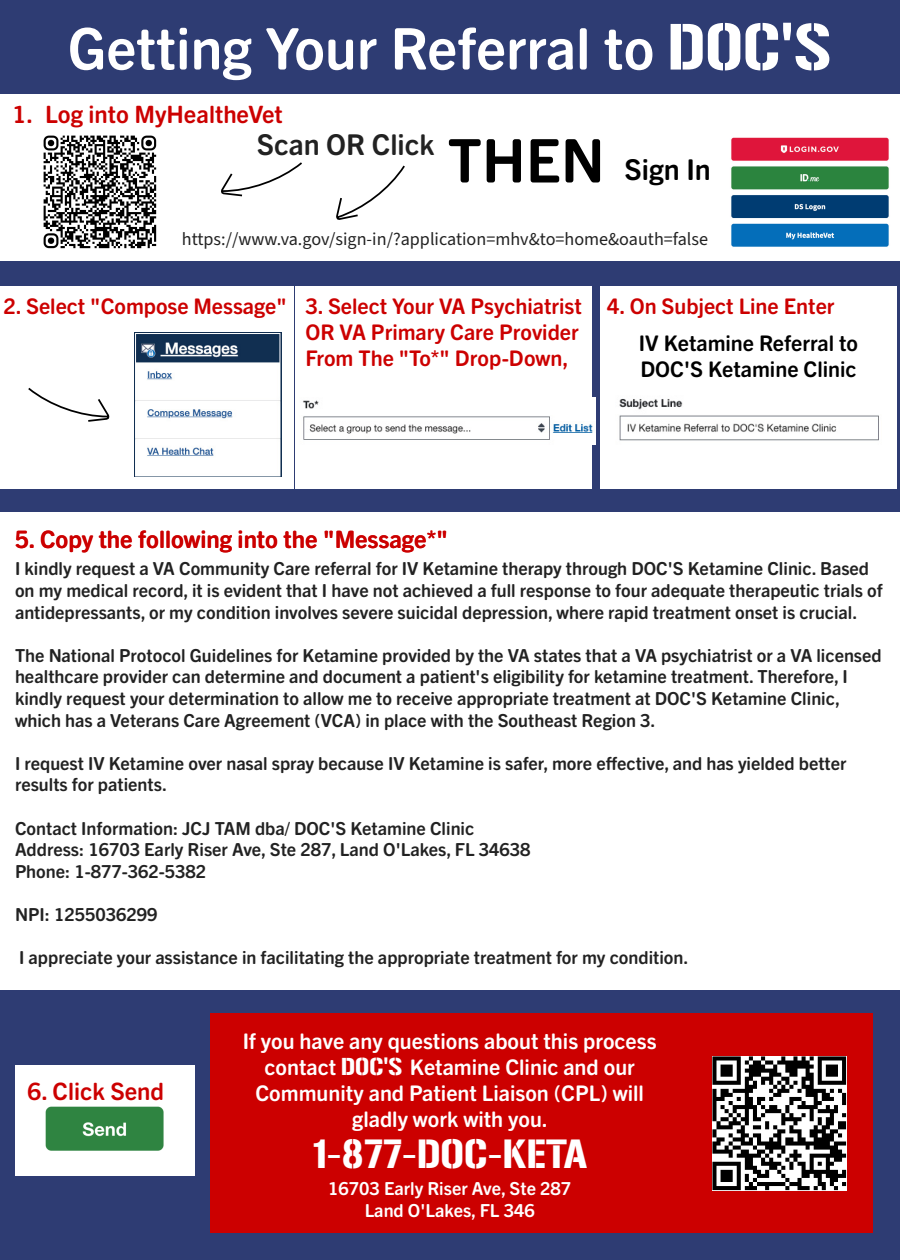
<style>
.page{position:relative;width:900px;height:1260px;background:#2e3c73}
.page>*{position:absolute;margin:0;border:0;box-sizing:border-box;transform-origin:0 0}
.t1{font:700 57.5px "Trade Gothic Next SR Pro";color:#fff}
.t2{font:36px "Gunplay";color:#fff}
.t3{font:700 28.75px "Trade Gothic Next SR Pro";color:#222}
.t4{font:700 28.75px "Trade Gothic Next SR Pro";color:#000}
.t5{font:700 24px "Trade Gothic Next SR Pro";color:#c00}
.t6{font:700 21.5px/26px "Trade Gothic Next SR Pro";color:#fff;text-align:center}
.t7{font:700 21.5px/26px "Trade Gothic Next SR Pro";color:#c00}
.t8{font:700 21.5px/26px "Trade Gothic Next SR Pro";color:#000}
.t9{font:18.25px "Source Sans 3";color:#222}
.t10{font:700 18px/21.5px "Trade Gothic Next SR Pro";color:#222}
.t11{font:700 18px/21.5px "Trade Gothic Next SR Pro";color:#fff;text-align:center}
.s1{font-family:"Gunplay";font-weight:400}
.s2{font-size:60.25px;color:#000}
</style>
<div class="page">
<div style="left:15px;top:1065px;width:179px;height:111px;background:#fff"></div>
<div style="left:0;top:512px;width:900px;height:477px;background:#fff"></div>
<img style="left:45px;top:1106px;width:119px;height:45px">
<div style="left:0;top:94px;width:900px;height:167px;background:#fff"></div>
<img style="left:43px;top:135px;width:114px;height:114px">
<img style="left:731px;top:137px;width:158px;height:110px">
<svg style="left:221px;top:162px;width:81px;height:35px"></svg>
<svg style="left:336px;top:165px;width:69px;height:55px"></svg>
<div style="left:0;top:286px;width:294px;height:203px;background:#fff"></div>
<div style="left:295px;top:286px;width:297px;height:203px;background:#fff"></div>
<img style="left:135px;top:333px;width:146px;height:144px">
<div style="left:600px;top:286px;width:297px;height:203px;background:#fff"></div>
<img style="left:303px;top:398px;width:293px;height:47px">
<img style="left:619px;top:398px;width:260px;height:43px">
<svg style="left:28px;top:387px;width:82px;height:35px"></svg>
<div style="left:210px;top:1014px;width:663px;height:219px;background:#c00"></div>
<img style="left:713px;top:1056px;width:134px;height:134px">
<h1 class="t1" style="left:68px;top:9px;width:765px">Getting Your Referral to <span class="s1">DOC'S</span></h1>
<h3 class="t5" style="left:13px;top:98px;width:272px">1. Log into MyHealtheVet</h3>
<h3 class="t3" style="left:257px;top:125px;width:350px">Scan OR Click <span class="s2">THEN</span></h3>
<h3 class="t4" style="left:624px;top:150px;width:88px">Sign In</h3>
<p class="t9" style="left:182px;top:227px;width:528px">https://www.va.gov/sign-in/?application=mhv&amp;to=home&amp;oauth=false</p>
<p class="t7" style="left:305px;top:292px;width:278px;text-indent:-302px">2. Select "Compose Message" 3. Select Your VA Psychiatrist<br>OR VA Primary Care Provider<br>From The "To*" Drop-Down,</p>
<p class="t7" style="left:607px;top:292px;width:229px">4. On Subject Line Enter</p>
<p class="t8" style="left:639px;top:329px;width:221px">IV Ketamine Referral to<br>DOC'S Ketamine Clinic</p>
<h3 class="t5" style="left:15px;top:522px;width:435px">5. Copy the following into the "Message*"</h3>
<p class="t10" style="left:15px;top:557px;width:869px">I kindly request a VA Community Care referral for IV Ketamine therapy through DOC'S Ketamine Clinic. Based on my medical record, it is evident that I have not achieved a full response to four adequate therapeutic trials of antidepressants, or my condition involves severe suicidal depression, where rapid treatment onset is crucial.</p>
<p class="t10" style="left:15px;top:643px;width:868px">The National Protocol Guidelines for Ketamine provided by the VA states that a VA psychiatrist or a VA licensed healthcare provider can determine and document a patient's eligibility for ketamine treatment. Therefore, I kindly request your determination to allow me to receive appropriate treatment at DOC'S Ketamine Clinic, which has a Veterans Care Agreement (VCA) in place with the Southeast Region 3.</p>
<p class="t10" style="left:15px;top:751px;width:833px">I request IV Ketamine over nasal spray because IV Ketamine is safer, more effective, and has yielded better results for patients.</p>
<p class="t10" style="left:15px;top:816px;width:517px">Contact Information: JCJ TAM dba/ DOC'S Ketamine Clinic<br>Address: 16703 Early Riser Ave, Ste 287, Land O'Lakes, FL 34638<br>Phone: 1-877-362-5382</p>
<p class="t10" style="left:15px;top:903px;width:144px">NPI: 1255036299</p>
<p class="t10" style="left:19px;top:946px;width:671px">I appreciate your assistance in facilitating the appropriate treatment for my condition.</p>
<h3 class="t5" style="left:28px;top:1074px;width:138px">6. Click Send</h3>
<p class="t6" style="left:243px;top:1027px;width:415px">If you have any questions about this process contact <span class="s1">DOC'S</span> Ketamine Clinic and our Community and Patient Liaison (CPL) will gladly work with you.</p>
<h2 class="t2" style="left:313px;top:1133px;width:275px">1-877-DOC-KETA</h2>
<p class="t11" style="left:328px;top:1177px;width:245px">16703 Early Riser Ave, Ste 287<br>Land O'Lakes, FL 346</p>
</div>
